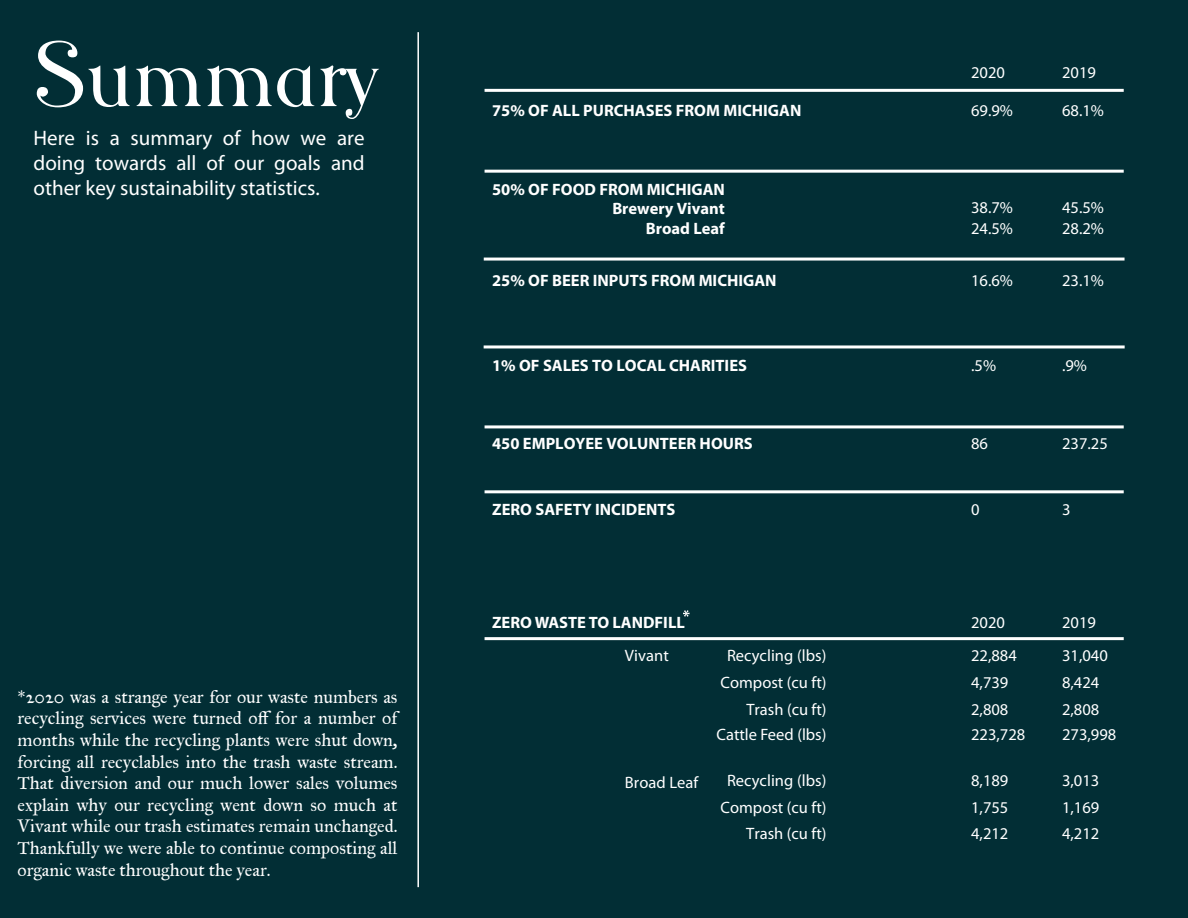
<style>
.page{position:relative;width:1188px;height:918px;background:#022e35}
.page>*{position:absolute;margin:0;border:0;box-sizing:border-box;transform-origin:0 0}
.t1{font:86.1px "Rene Louis";color:#fff}
.t2{font:21px/25.2px "Myriad Pro";color:#fff;text-align:justify}
.t3{font:18px/21.6px "IM FELL Great Primer Roman";color:#fff;text-align:justify}
.t4{font:16.5px/27px "Myriad Pro";color:#fff}
.t5{font:700 16.5px/19.8px "Myriad Pro";color:#fff;text-align:right}
</style>
<div class="page">
<hr style="left:484px;top:258px;width:641px;height:3px;background:#fff">
<hr style="left:485px;top:425px;width:639px;height:3px;background:#fff">
<hr style="left:485px;top:170px;width:639px;height:3px;background:#fff">
<hr style="left:485px;top:89px;width:639px;height:3px;background:#fff">
<hr style="left:485px;top:490px;width:639px;height:3px;background:#fff">
<hr style="left:484px;top:345px;width:641px;height:3px;background:#fff">
<hr style="left:417px;top:32px;width:2px;height:855px;background:#fff">
<hr style="left:485px;top:637px;width:639px;height:3px;background:#fff">
<svg style="left:683px;top:610px;width:7px;height:7px"></svg>
<h1 class="t1" style="left:34px;top:21px;width:346px">Summary</h1>
<p class="t2" style="left:34px;top:125px;width:333px">Here is a summary of how we are doing towards all of our goals and other key sustainability statistics.</p>
<p class="t3" style="left:18px;top:686px;width:381px">*2020 was a strange year for our waste numbers as recycling services were turned off for a number of months while the recycling plants were shut down, forcing all recyclables into the trash waste stream.<br>That diversion and our much lower sales volumes explain why our recycling went down so much at Vivant while our trash estimates remain unchanged.<br>Thankfully we were able to continue composting all organic waste throughout the year.</p>
<p class="t4" style="left:971px;top:60px;width:35px">2020</p>
<p class="t4" style="left:1062px;top:60px;width:35px">2019</p>
<p class="t5" style="left:492px;top:101px;width:311px">75% OF ALL PURCHASES FROM MICHIGAN</p>
<p class="t4" style="left:1062px;top:97px;width:43px">68.1%</p>
<p class="t4" style="left:971px;top:97px;width:43px">69.9%</p>
<p class="t5" style="left:492px;top:179px;width:234px">50% OF FOOD FROM MICHIGAN<br>Brewery Vivant<br>Broad Leaf</p>
<p class="t5" style="left:492px;top:270px;width:286px">25% OF BEER INPUTS FROM MICHIGAN</p>
<p class="t4" style="left:1062px;top:267px;width:43px">23.1%</p>
<p class="t4" style="left:971px;top:195px;width:43px">38.7%</p>
<p class="t4" style="left:1062px;top:195px;width:43px">45.5%</p>
<p class="t4" style="left:971px;top:216px;width:43px">24.5%</p>
<p class="t4" style="left:1062px;top:216px;width:43px">28.2%</p>
<p class="t4" style="left:971px;top:267px;width:43px">16.6%</p>
<p class="t5" style="left:492px;top:356px;width:256px">1% OF SALES TO LOCAL CHARITIES</p>
<p class="t4" style="left:1062px;top:353px;width:26px">.9%</p>
<p class="t4" style="left:971px;top:353px;width:26px">.5%</p>
<p class="t5" style="left:492px;top:434px;width:262px">450 EMPLOYEE VOLUNTEER HOURS</p>
<p class="t4" style="left:1062px;top:430px;width:47px">237.25</p>
<p class="t4" style="left:971px;top:430px;width:18px">86</p>
<p class="t5" style="left:492px;top:500px;width:185px">ZERO SAFETY INCIDENTS</p>
<p class="t4" style="left:971px;top:497px;width:10px">0</p>
<p class="t4" style="left:1062px;top:497px;width:10px">3</p>
<p class="t5" style="left:492px;top:612px;width:194px">ZERO WASTE TO LANDFILL</p>
<p class="t4" style="left:971px;top:609px;width:35px">2020</p>
<p class="t4" style="left:1062px;top:609px;width:35px">2019</p>
<p class="t4" style="left:721px;top:642px;width:107px;text-align:right">Recycling (lbs)<br>Compost (cu ft)<br>Trash (cu ft)</p>
<p class="t4" style="left:971px;top:642px;width:47px">22,884<br>4,739<br>2,808</p>
<p class="t4" style="left:1062px;top:642px;width:47px">31,040<br>8,424<br>2,808</p>
<p class="t4" style="left:625px;top:642px;width:45px">Vivant</p>
<p class="t4" style="left:717px;top:722px;width:111px">Cattle Feed (lbs)</p>
<p class="t4" style="left:971px;top:722px;width:56px">223,728</p>
<p class="t4" style="left:1062px;top:722px;width:56px">273,998</p>
<p class="t4" style="left:625px;top:769px;width:75px">Broad Leaf</p>
<p class="t4" style="left:721px;top:767px;width:107px;text-align:center">Recycling (lbs)<br>Compost (cu ft)</p>
<p class="t4" style="left:971px;top:767px;width:39px">8,189<br>1,755</p>
<p class="t4" style="left:1062px;top:767px;width:39px">3,013<br>1,169</p>
<p class="t4" style="left:746px;top:820px;width:82px">Trash (cu ft)</p>
<p class="t4" style="left:971px;top:820px;width:39px">4,212</p>
<p class="t4" style="left:1062px;top:820px;width:39px">4,212</p>
</div>
